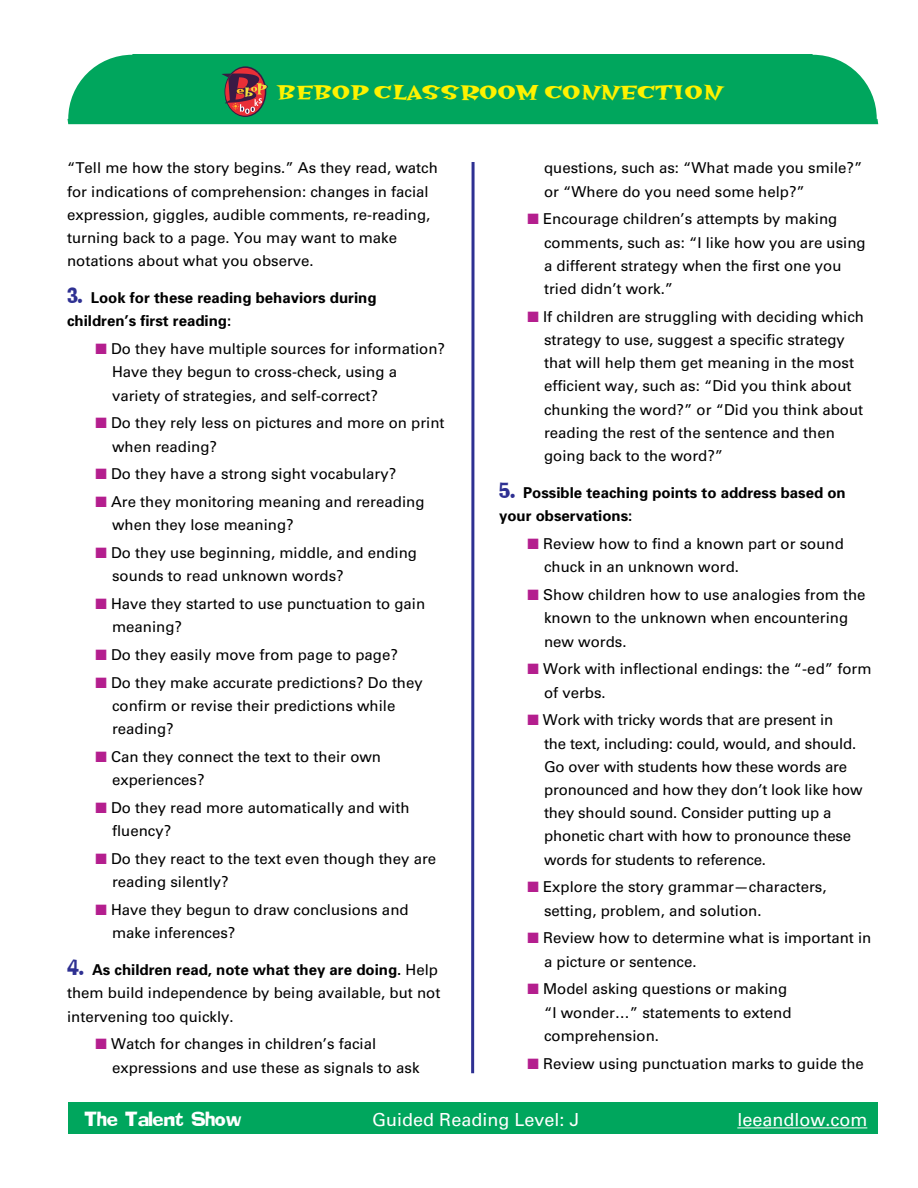
<style>
.page{position:relative;width:918px;height:1188px;background:#fff}
.page>*{position:absolute;margin:0;border:0;box-sizing:border-box;transform-origin:0 0}
.t1{font:700 22.5px "Hotsy Totsy";color:#fff200}
.t2{font:18px "Univers";color:#fff}
.t3{font:18px "Addled";color:#fff}
.t4{font:15px/23.2px "Univers";color:#000}
.t5{font:700 15px/23.2px "Univers";color:#000}
.s1{font-family:"Addled";font-weight:400;font-size:19.5px;color:#2e3092}
.s2{color:#b41e8e}
.s3{font-family:"Addled";font-size:19.5px;color:#2e3092}
.s4{font-weight:700}
</style>
<div class="page">
<div style="left:68px;top:54px;width:810px;height:70px;background:#00a65d"></div>
<svg style="left:471px;top:162px;width:4px;height:911px;background:#6163ac"></svg>
<div style="left:68px;top:1103px;width:810px;height:31px;background:#00a65d"></div>
<hr style="left:737px;top:1127px;width:130px;height:1px;background:#fff">
<svg style="left:225px;top:66px;width:41px;height:51px"></svg>
<svg style="left:225px;top:68px;width:40px;height:48px"></svg>
<svg style="left:222px;top:69px;width:46px;height:45px;background:#7c544a"></svg>
<h1 class="t1" style="left:277px;top:80px;width:447px">BEBOP CLASSROOM CONNECTION</h1>
<p class="t4" style="left:67px;top:156px;width:372px">“Tell me how the story begins.” As they read, watch for indications of comprehension: changes in facial expression, giggles, audible comments, re-reading, turning back to a page. You may want to make notations about what you observe.</p>
<p class="t5" style="left:67px;top:286px;width:311px"><span class="s1">3.</span> Look for these reading behaviors during children’s first reading:</p>
<p class="t4" style="left:112px;top:337px;width:335px;text-indent:-16px"><span class="s2">■</span> Do they have multiple sources for information?<br>Have they begun to cross-check, using a variety of strategies, and self-correct?</p>
<p class="t4" style="left:112px;top:411px;width:334px;text-indent:-16px"><span class="s2">■</span> Do they rely less on pictures and more on print when reading?</p>
<p class="t4" style="left:96px;top:462px;width:302px"><span class="s2">■</span> Do they have a strong sight vocabulary?</p>
<p class="t4" style="left:112px;top:490px;width:314px;text-indent:-16px"><span class="s2">■</span> Are they monitoring meaning and rereading when they lose meaning?</p>
<p class="t4" style="left:112px;top:541px;width:306px;text-indent:-16px"><span class="s2">■</span> Do they use beginning, middle, and ending sounds to read unknown words?</p>
<p class="t4" style="left:112px;top:592px;width:315px;text-indent:-16px"><span class="s2">■</span> Have they started to use punctuation to gain meaning?</p>
<p class="t4" style="left:96px;top:643px;width:304px"><span class="s2">■</span> Do they easily move from page to page?</p>
<p class="t4" style="left:112px;top:671px;width:312px;text-indent:-16px"><span class="s2">■</span> Do they make accurate predictions? Do they confirm or revise their predictions while reading?</p>
<p class="t4" style="left:112px;top:745px;width:271px;text-indent:-16px"><span class="s2">■</span> Can they connect the text to their own experiences?</p>
<p class="t4" style="left:112px;top:796px;width:299px;text-indent:-16px"><span class="s2">■</span> Do they read more automatically and with fluency?</p>
<p class="t4" style="left:112px;top:847px;width:326px;text-indent:-16px"><span class="s2">■</span> Do they react to the text even though they are reading silently?</p>
<p class="t4" style="left:112px;top:898px;width:298px;text-indent:-16px"><span class="s2">■</span> Have they begun to draw conclusions and make inferences?</p>
<p class="t4" style="left:67px;top:958px;width:375px"><span class="s3">4.</span> <span class="s4">As children read, note what they are doing.</span> Help them build independence by being available, but not intervening too quickly.</p>
<p class="t4" style="left:112px;top:1032px;width:309px;text-indent:-16px"><span class="s2">■</span> Watch for changes in children’s facial expressions and use these as signals to ask</p>
<p class="t4" style="left:544px;top:156px;width:320px">questions, such as: “What made you smile?” or “Where do you need some help?”</p>
<p class="t4" style="left:544px;top:207px;width:323px;text-indent:-16px"><span class="s2">■</span> Encourage children’s attempts by making comments, such as: “I like how you are using a different strategy when the first one you tried didn’t work.”</p>
<p class="t4" style="left:544px;top:305px;width:321px;text-indent:-16px"><span class="s2">■</span> If children are struggling with deciding which strategy to use, suggest a specific strategy that will help them get meaning in the most efficient way, such as: “Did you think about chunking the word?” or “Did you think about reading the rest of the sentence and then going back to the word?”</p>
<p class="t5" style="left:499px;top:481px;width:348px"><span class="s1">5.</span> Possible teaching points to address based on your observations:</p>
<p class="t4" style="left:544px;top:532px;width:301px;text-indent:-16px"><span class="s2">■</span> Review how to find a known part or sound chuck in an unknown word.</p>
<p class="t4" style="left:544px;top:583px;width:323px;text-indent:-16px"><span class="s2">■</span> Show children how to use analogies from the known to the unknown when encountering new words.</p>
<p class="t4" style="left:544px;top:657px;width:329px;text-indent:-16px"><span class="s2">■</span> Work with inflectional endings: the “-ed” form of verbs.</p>
<p class="t4" style="left:544px;top:708px;width:320px;text-indent:-16px"><span class="s2">■</span> Work with tricky words that are present in<br>the text, including: could, would, and should.<br>Go over with students how these words are pronounced and how they don’t look like how they should sound. Consider putting up a phonetic chart with how to pronounce these words for students to reference.</p>
<p class="t4" style="left:544px;top:876px;width:284px;text-indent:-16px"><span class="s2">■</span> Explore the story grammar—characters, setting, problem, and solution.</p>
<p class="t4" style="left:544px;top:927px;width:329px;text-indent:-16px"><span class="s2">■</span> Review how to determine what is important in a picture or sentence.</p>
<p class="t4" style="left:544px;top:978px;width:249px;text-indent:-16px"><span class="s2">■</span> Model asking questions or making “I wonder…” statements to extend comprehension.</p>
<p class="t4" style="left:528px;top:1052px;width:338px"><span class="s2">■</span> Review using punctuation marks to guide the</p>
<p class="t3" style="left:84px;top:1107px;width:159px">The Talent Show</p>
<p class="t2" style="left:372px;top:1109px;width:209px">Guided Reading Level: J</p>
<p class="t2" style="left:737px;top:1109px;width:132px">leeandlow.com</p>
</div>
